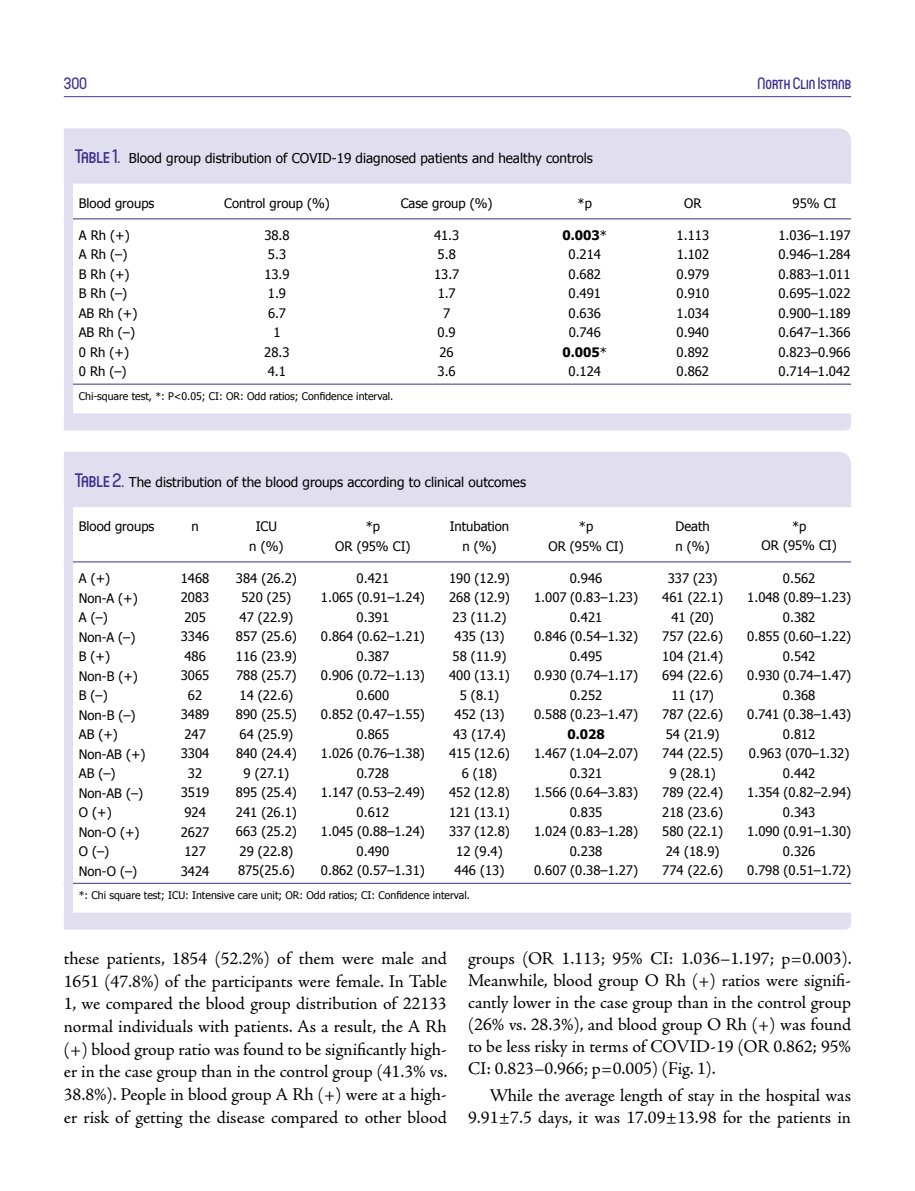
<style>
.page{position:relative;width:915px;height:1191px;background:#fff}
.page>*{position:absolute;margin:0;border:0;box-sizing:border-box;transform-origin:0 0}
.t1{font:18px/22.6px "Adobe Jenson Pro";letter-spacing:-.005em;color:#000;text-align:justify}
.t2{font:500 16.5px "Circula";color:#3c3091}
.t3{font:13.5px "Tahoma";color:#000}
.t4{font:13.05px/19.5px "Tahoma";color:#000;text-align:center}
.t5{font:700 13.05px "Tahoma";color:#000}
.t6{font:10.5px "Tahoma";color:#000}
.s1{font-family:"Circula";font-weight:500;font-size:19.5px;color:#3c3091}
.s2{font-weight:400}
</style>
<div class="page">
<hr style="left:64px;top:96px;width:786px;height:1px;background:#3c3091">
<div style="left:64px;top:413px;width:786px;height:17px;background:#e1dfef"></div>
<div style="left:64px;top:128px;width:786px;height:56px;background:#e1dfef"></div>
<hr style="left:64px;top:384px;width:786px;height:1px;background:#3c3091">
<hr style="left:64px;top:218px;width:786px;height:1px;background:#3c3091">
<div style="left:64px;top:177px;width:8px;height:245px;background:#e1dfef"></div>
<div style="left:64px;top:912px;width:786px;height:17px;background:#e1dfef"></div>
<div style="left:64px;top:452px;width:786px;height:55px;background:#e1dfef"></div>
<hr style="left:64px;top:883px;width:786px;height:1px;background:#3c3091">
<hr style="left:64px;top:561px;width:786px;height:1px;background:#3c3091">
<div style="left:64px;top:501px;width:8px;height:420px;background:#e1dfef"></div>
<p class="t2" style="left:64px;top:73px;width:25px">300</p>
<p class="t2" style="left:757px;top:73px;width:95px">North Clin Istanb</p>
<p class="t3" style="left:75px;top:149px;width:519px"><span class="s1">Table 1.</span> Blood group distribution of COVID-19 diagnosed patients and healthy controls</p>
<p class="t4" style="left:79px;top:192px;width:77px">Blood groups</p>
<p class="t4" style="left:224px;top:192px;width:107px">Control group (%)</p>
<p class="t4" style="left:400px;top:192px;width:93px">Case group (%)</p>
<p class="t4" style="left:577px;top:192px;width:16px">*p</p>
<p class="t4" style="left:684px;top:192px;width:19px">OR</p>
<p class="t4" style="left:792px;top:192px;width:45px">95% CI</p>
<p class="t4" style="left:79px;top:225px;width:52px">A Rh (+)</p>
<p class="t4" style="left:264px;top:225px;width:27px">38.8</p>
<p class="t4" style="left:434px;top:225px;width:27px">41.3</p>
<p class="t5" style="left:562px;top:226px;width:46px">0.003<span class="s2">*</span></p>
<p class="t4" style="left:676px;top:225px;width:34px">1.113</p>
<p class="t4" style="left:778px;top:225px;width:74px">1.036–1.197</p>
<p class="t4" style="left:79px;top:244px;width:50px">A Rh (–)</p>
<p class="t4" style="left:268px;top:244px;width:20px">5.3</p>
<p class="t4" style="left:437px;top:244px;width:20px">5.8</p>
<p class="t4" style="left:568px;top:244px;width:34px">0.214</p>
<p class="t4" style="left:676px;top:244px;width:34px">1.102</p>
<p class="t4" style="left:778px;top:244px;width:74px">0.946–1.284</p>
<p class="t4" style="left:79px;top:264px;width:52px">B Rh (+)</p>
<p class="t4" style="left:264px;top:264px;width:27px">13.9</p>
<p class="t4" style="left:434px;top:264px;width:27px">13.7</p>
<p class="t4" style="left:568px;top:264px;width:34px">0.682</p>
<p class="t4" style="left:676px;top:264px;width:34px">0.979</p>
<p class="t4" style="left:778px;top:264px;width:74px">0.883–1.011</p>
<p class="t4" style="left:79px;top:283px;width:50px">B Rh (–)</p>
<p class="t4" style="left:268px;top:283px;width:20px">1.9</p>
<p class="t4" style="left:437px;top:283px;width:19px">1.7</p>
<p class="t4" style="left:568px;top:283px;width:34px">0.491</p>
<p class="t4" style="left:676px;top:283px;width:34px">0.910</p>
<p class="t4" style="left:778px;top:283px;width:74px">0.695–1.022</p>
<p class="t4" style="left:79px;top:303px;width:60px">AB Rh (+)</p>
<p class="t4" style="left:268px;top:303px;width:19px">6.7</p>
<p class="t4" style="left:443px;top:303px;width:9px">7</p>
<p class="t4" style="left:568px;top:303px;width:34px">0.636</p>
<p class="t4" style="left:676px;top:303px;width:34px">1.034</p>
<p class="t4" style="left:778px;top:303px;width:74px">0.900–1.189</p>
<p class="t4" style="left:79px;top:322px;width:58px">AB Rh (–)</p>
<p class="t4" style="left:273px;top:322px;width:9px">1</p>
<p class="t4" style="left:437px;top:322px;width:20px">0.9</p>
<p class="t4" style="left:568px;top:322px;width:34px">0.746</p>
<p class="t4" style="left:676px;top:322px;width:34px">0.940</p>
<p class="t4" style="left:778px;top:322px;width:74px">0.647–1.366</p>
<p class="t4" style="left:79px;top:342px;width:52px">0 Rh (+)</p>
<p class="t4" style="left:264px;top:342px;width:27px">28.3</p>
<p class="t4" style="left:439px;top:342px;width:16px">26</p>
<p class="t5" style="left:562px;top:343px;width:46px">0.005<span class="s2">*</span></p>
<p class="t4" style="left:676px;top:342px;width:34px">0.892</p>
<p class="t4" style="left:778px;top:342px;width:74px">0.823–0.966</p>
<p class="t4" style="left:79px;top:361px;width:49px">0 Rh (–)</p>
<p class="t4" style="left:268px;top:361px;width:20px">4.1</p>
<p class="t4" style="left:437px;top:361px;width:20px">3.6</p>
<p class="t4" style="left:568px;top:361px;width:34px">0.124</p>
<p class="t4" style="left:676px;top:361px;width:34px">0.862</p>
<p class="t4" style="left:778px;top:361px;width:73px">0.714–1.042</p>
<p class="t6" style="left:79px;top:389px;width:316px">Chi-square test, *: P&lt;0.05; CI: OR: Odd ratios; Confidence interval.</p>
<p class="t3" style="left:75px;top:473px;width:452px"><span class="s1">Table 2.</span> The distribution of the blood groups according to clinical outcomes</p>
<p class="t4" style="left:79px;top:516px;width:77px">Blood groups</p>
<p class="t4" style="left:79px;top:568px;width:68px;text-align:left">A (+)<br>Non-A (+)<br>A (–)<br>Non-A (–)<br>B (+)<br>Non-B (+)<br>B (–)<br>Non-B (–)<br>AB (+)<br>Non-AB (+)<br>AB (–)<br>Non-AB (–)<br>O (+)<br>Non-O (+)<br>O (–)<br>Non-O (–)</p>
<p class="t4" style="left:191px;top:516px;width:9px">n</p>
<p class="t4" style="left:181px;top:568px;width:30px">1468<br>2083<br>205<br>3346<br>486<br>3065<br>62<br>3489<br>247<br>3304<br>32<br>3519<br>924<br>2627<br>127<br>3424</p>
<p class="t4" style="left:249px;top:516px;width:36px">ICU<br>n (%)</p>
<p class="t4" style="left:335px;top:516px;width:77px">*p<br>OR (95% CI)</p>
<p class="t4" style="left:449px;top:516px;width:61px">Intubation n (%)</p>
<p class="t4" style="left:675px;top:516px;width:36px;text-align:left">Death n (%)</p>
<p class="t4" style="left:548px;top:516px;width:77px">*p<br>OR (95% CI)</p>
<p class="t4" style="left:236px;top:568px;width:62px">384 (26.2)<br>520 (25)<br>47 (22.9)<br>857 (25.6)<br>116 (23.9)<br>788 (25.7)<br>14 (22.6)<br>890 (25.5)<br>64 (25.9)<br>840 (24.4)<br>9 (27.1)<br>895 (25.4)<br>241 (26.1)<br>663 (25.2)<br>29 (22.8)<br>875(25.6)</p>
<p class="t4" style="left:321px;top:568px;width:105px">0.421<br>1.065 (0.91–1.24)<br>0.391<br>0.864 (0.62–1.21)<br>0.387<br>0.906 (0.72–1.13)<br>0.600<br>0.852 (0.47–1.55)<br>0.865<br>1.026 (0.76–1.38)<br>0.728<br>1.147 (0.53–2.49)<br>0.612<br>1.045 (0.88–1.24)<br>0.490<br>0.862 (0.57–1.31)</p>
<p class="t4" style="left:449px;top:567px;width:62px">190 (12.9)<br>268 (12.9)<br>23 (11.2)<br>435 (13)<br>58 (11.9)<br>400 (13.1)<br>5 (8.1)<br>452 (13)<br>43 (17.4)<br>415 (12.6)<br>6 (18)<br>452 (12.8)<br>121 (13.1)<br>337 (12.8)<br>12 (9.4)<br>446 (13)</p>
<p class="t4" style="left:662px;top:567px;width:62px">337 (23)<br>461 (22.1)<br>41 (20)<br>757 (22.6)<br>104 (21.4)<br>694 (22.6)<br>11 (17)<br>787 (22.6)<br>54 (21.9)<br>744 (22.5)<br>9 (28.1)<br>789 (22.4)<br>218 (23.6)<br>580 (22.1)<br>24 (18.9)<br>774 (22.6)</p>
<p class="t4" style="left:534px;top:567px;width:105px">0.946<br>1.007 (0.83–1.23)<br>0.421<br>0.846 (0.54–1.32)<br>0.495<br>0.930 (0.74–1.17)<br>0.252<br>0.588 (0.23–1.47)</p>
<p class="t5" style="left:567px;top:724px;width:39px">0.028</p>
<p class="t4" style="left:534px;top:743px;width:105px">1.467 (1.04–2.07)<br>0.321<br>1.566 (0.64–3.83)<br>0.835<br>1.024 (0.83–1.28)<br>0.238<br>0.607 (0.38–1.27)</p>
<p class="t6" style="left:79px;top:888px;width:392px">*: Chi square test; ICU: Intensive care unit; OR: Odd ratios; CI: Confidence interval.</p>
<p class="t4" style="left:761px;top:516px;width:77px">*p<br>OR (95% CI)</p>
<p class="t4" style="left:747px;top:567px;width:105px">0.562<br>1.048 (0.89–1.23)<br>0.382<br>0.855 (0.60–1.22)<br>0.542<br>0.930 (0.74–1.47)<br>0.368<br>0.741 (0.38–1.43)<br>0.812<br>0.963 (070–1.32)<br>0.442<br>1.354 (0.82–2.94)<br>0.343<br>1.090 (0.91–1.30)<br>0.326<br>0.798 (0.51–1.72)</p>
<p class="t1" style="left:64px;top:947px;width:385px">these patients, 1854 (52.2%) of them were male and 1651 (47.8%) of the participants were female. In Table 1, we compared the blood group distribution of 22133 normal individuals with patients. As a result, the A Rh (+) blood group ratio was found to be significantly high&shy;er in the case group than in the control group (41.3% vs.<br>38.8%). People in blood group A Rh (+) were at a high&shy;er risk of getting the disease compared to other blood</p>
<p class="t1" style="left:468px;top:947px;width:385px;line-height:22px">groups (OR 1.113; 95% CI: 1.036–1.197; p=0.003).<br>Meanwhile, blood group O Rh (+) ratios were signifi&shy;cantly lower in the case group than in the control group (26% vs. 28.3%), and blood group O Rh (+) was found to be less risky in terms of COVID-19 (OR 0.862; 95% CI: 0.823–0.966; p=0.005) (Fig. 1).</p>
<h1 class="t1" style="left:468px;top:1084px;width:384px;line-height:22px;text-align:right">While the average length of stay in the hospital was<br>9.91±7.5 days, it was 17.09±13.98 for the patients in</h1>
</div>
